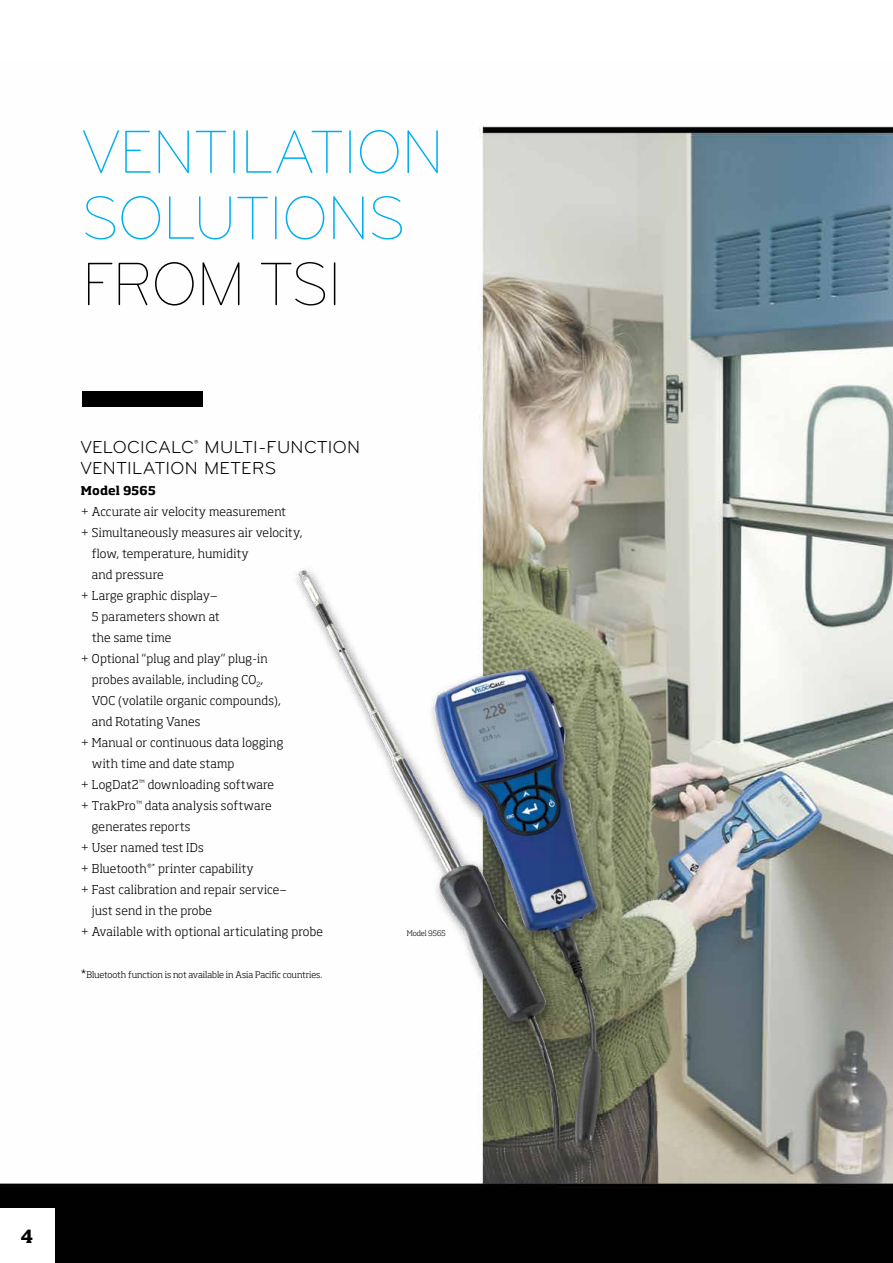
<style>
.page{position:relative;width:893px;height:1263px;background:#fff}
.page>*{position:absolute;margin:0;border:0;box-sizing:border-box;transform-origin:0 0}
.t1{font:300 63px/66px "Bryant Pro";letter-spacing:-.02em;color:#00aeef;scale:.93 1}
.t2{font:300 63px "Bryant Pro";letter-spacing:-.02em;color:#000;scale:.93 1}
.t3{font:18px/21px "Bryant Pro";letter-spacing:.02em;color:#000}
.t4{font:700 18px "Soho Std";color:#000}
.t5{font:300 12px "Soho Std";letter-spacing:.015em;color:#000}
.t6{font:700 12px "Soho Std";letter-spacing:.02em;color:#000}
.t7{font:300 9px "Soho Std";letter-spacing:-.01em;color:#000}
.t8{font:300 7.5px "Soho Std";color:#000}
.s1{font-size:11.25px}
</style>
<div class="page">
<img style="left:0;top:126px;width:893px;height:1137px">
<img style="left:281px;top:547px;width:365px;height:647px">
<div style="left:0;top:1209px;width:54px;height:54px;background:#fff"></div>
<div style="left:82px;top:391px;width:120px;height:15px;background:#000"></div>
<h1 class="t1" style="left:82px;top:120px;width:391px">VENTILATION<br>SOLUTIONS</h1>
<h1 class="t2" style="left:82px;top:247px;width:281px">FROM TSI</h1>
<h2 class="t3" style="left:81px;top:437px;width:281px">VELOCICALC<sup>®</sup> MULTI-FUNCTION<br>VENTILATION METERS</h2>
<p class="t6" style="left:81px;top:483px;width:76px">Model 9565</p>
<p class="t5" style="left:81px;top:504px;width:207px">+ Accurate air velocity measurement</p>
<p class="t5" style="left:81px;top:525px;width:223px">+ Simultaneously measures air velocity,</p>
<p class="t5" style="left:92px;top:546px;width:158px">flow, temperature, humidity</p>
<p class="t5" style="left:92px;top:567px;width:73px">and pressure</p>
<p class="t5" style="left:81px;top:588px;width:138px">+ Large graphic display—</p>
<p class="t5" style="left:92px;top:609px;width:129px">5 parameters shown at</p>
<p class="t5" style="left:92px;top:630px;width:81px">the same time</p>
<p class="t5" style="left:81px;top:651px;width:189px">+ Optional “plug and play” plug-in</p>
<p class="t5" style="left:92px;top:672px;width:173px">probes available, including CO<sub>2</sub>,</p>
<p class="t5" style="left:92px;top:693px;width:191px">VOC (volatile organic compounds),</p>
<p class="t5" style="left:92px;top:714px;width:110px">and Rotating Vanes</p>
<p class="t5" style="left:81px;top:735px;width:204px">+ Manual or continuous data logging</p>
<p class="t5" style="left:92px;top:756px;width:144px">with time and date stamp</p>
<p class="t5" style="left:81px;top:777px;width:195px">+ LogDat2<sup>™</sup> downloading software</p>
<p class="t5" style="left:81px;top:798px;width:192px">+ TrakPro<sup>™</sup> data analysis software</p>
<p class="t5" style="left:92px;top:819px;width:100px">generates reports</p>
<p class="t5" style="left:81px;top:840px;width:124px">+ User named test IDs</p>
<p class="t5" style="left:81px;top:861px;width:175px">+ Bluetooth<sup>®*</sup> printer capability</p>
<p class="t5" style="left:81px;top:882px;width:208px">+ Fast calibration and repair service—</p>
<p class="t5" style="left:92px;top:903px;width:122px">just send in the probe</p>
<p class="t5" style="left:81px;top:924px;width:244px">+ Available with optional articulating probe</p>
<p class="t7" style="left:81px;top:969px;width:243px"><span class="s1">*</span>Bluetooth function is not available in Asia Pacific countries.</p>
<p class="t8" style="left:407px;top:929px;width:41px">Model 9565</p>
<h2 class="t4" style="left:21px;top:1225px;width:14px">4</h2>
</div>
